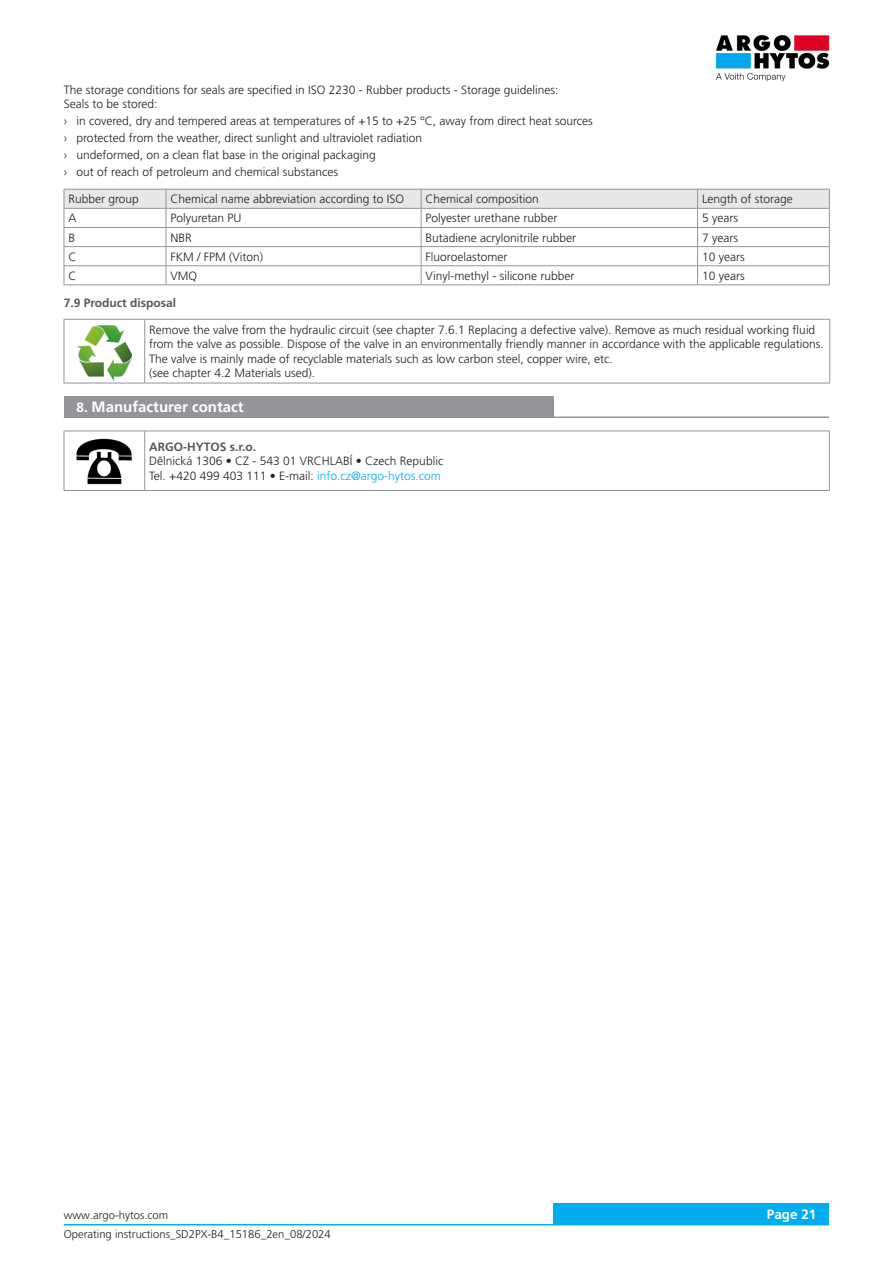
<style>
.page{position:relative;width:893px;height:1263px;background:#fff}
.page>*{position:absolute;margin:0;border:0;box-sizing:border-box;transform-origin:0 0}
._03_Headline_white_2{font:700 15px "Frutiger LT Pro";color:#fff}
.t1{font:700 13.5px "Frutiger LT Pro";color:#fff}
._06_Text__odsaz_1mm{font:300 12px/14.4px "Frutiger LT Pro";color:#231f20}
._06_Text{font:300 12px "Frutiger LT Pro";color:#231f20}
.Tabulka_1sloupec{font:300 12px "Frutiger LT Pro";color:#231f20}
._05_Subline_Copytext{font:700 12px "Frutiger LT Pro";color:#57585a}
._06_Text__odsaz_1mm-2{font:700 12px "Frutiger LT Pro";color:#57585a}
.t2{font:300 11.25px "Frutiger LT Pro";color:#231f20}
.s1{font-size:13.5px}
.s2{color:#00aeef}
</style>
<div class="page">
<div style="left:553px;top:1203px;width:276px;height:22px;background:#00aeef"></div>
<hr style="left:64px;top:1224px;width:765px;height:1px;background:#00aeef">
<svg style="left:64px;top:189px;width:766px;height:96px"></svg>
<hr style="left:64px;top:285px;width:102px;height:1px;background:#939598">
<hr style="left:166px;top:285px;width:255px;height:1px;background:#939598">
<hr style="left:421px;top:285px;width:277px;height:1px;background:#939598">
<hr style="left:698px;top:285px;width:132px;height:1px;background:#939598">
<hr style="left:64px;top:319px;width:81px;height:1px;background:#939598">
<hr style="left:64px;top:319px;width:1px;height:64px;background:#939598">
<hr style="left:145px;top:319px;width:685px;height:1px;background:#939598">
<hr style="left:144px;top:319px;width:1px;height:64px;background:#939598">
<hr style="left:829px;top:319px;width:1px;height:64px;background:#939598">
<hr style="left:64px;top:383px;width:81px;height:1px;background:#939598">
<hr style="left:145px;top:383px;width:685px;height:1px;background:#939598">
<img style="left:77px;top:325px;width:55px;height:55px">
<div style="left:64px;top:396px;width:489px;height:21px;background:#939598"></div>
<hr style="left:64px;top:416px;width:765px;height:2px;background:#939598">
<hr style="left:64px;top:431px;width:81px;height:1px;background:#939598">
<hr style="left:64px;top:431px;width:1px;height:59px;background:#939598">
<hr style="left:145px;top:431px;width:685px;height:1px;background:#939598">
<hr style="left:144px;top:431px;width:1px;height:59px;background:#939598">
<hr style="left:829px;top:431px;width:1px;height:59px;background:#939598">
<hr style="left:64px;top:490px;width:81px;height:1px;background:#939598">
<hr style="left:145px;top:490px;width:685px;height:1px;background:#939598">
<img style="left:77px;top:438px;width:55px;height:47px">
<img style="left:716px;top:35px;width:113px;height:46px">
<p class="_06_Text" style="left:64px;top:83px;width:496px">The storage conditions for seals are specified in ISO 2230 - Rubber products - Storage guidelines:</p>
<p class="_06_Text" style="left:64px;top:97px;width:95px">Seals to be stored:</p>
<p class="_06_Text__odsaz_1mm" style="left:64px;top:114px;width:531px">› in covered, dry and tempered areas at temperatures of +15 to +25 °C, away from direct heat sources</p>
<p class="_06_Text__odsaz_1mm" style="left:64px;top:131px;width:360px">› protected from the weather, direct sunlight and ultraviolet radiation</p>
<p class="_06_Text__odsaz_1mm" style="left:64px;top:148px;width:314px">› undeformed, on a clean flat base in the original packaging</p>
<p class="_06_Text__odsaz_1mm" style="left:64px;top:165px;width:276px">› out of reach of petroleum and chemical substances</p>
<p class="Tabulka_1sloupec" style="left:68px;top:192px;width:72px">Rubber group</p>
<p class="Tabulka_1sloupec" style="left:170px;top:192px;width:235px">Chemical name abbreviation according to ISO</p>
<p class="_06_Text__odsaz_1mm" style="left:426px;top:192px;width:115px">Chemical composition</p>
<p class="_06_Text__odsaz_1mm" style="left:702px;top:192px;width:92px">Length of storage</p>
<p class="Tabulka_1sloupec" style="left:68px;top:211px;width:10px">A</p>
<p class="Tabulka_1sloupec" style="left:170px;top:211px;width:73px">Polyuretan PU</p>
<p class="_06_Text__odsaz_1mm" style="left:426px;top:211px;width:133px">Polyester urethane rubber</p>
<p class="_06_Text__odsaz_1mm" style="left:702px;top:211px;width:37px">5 years</p>
<p class="Tabulka_1sloupec" style="left:68px;top:230px;width:8px">B</p>
<p class="Tabulka_1sloupec" style="left:170px;top:230px;width:23px">NBR</p>
<p class="_06_Text__odsaz_1mm" style="left:426px;top:230px;width:152px">Butadiene acrylonitrile rubber</p>
<p class="_06_Text__odsaz_1mm" style="left:702px;top:230px;width:37px">7 years</p>
<p class="Tabulka_1sloupec" style="left:68px;top:250px;width:10px">C</p>
<p class="Tabulka_1sloupec" style="left:170px;top:250px;width:94px">FKM / FPM (Viton)</p>
<p class="_06_Text__odsaz_1mm" style="left:426px;top:249px;width:83px">Fluoroelastomer</p>
<p class="_06_Text__odsaz_1mm" style="left:702px;top:249px;width:44px">10 years</p>
<p class="Tabulka_1sloupec" style="left:68px;top:269px;width:10px">C</p>
<p class="Tabulka_1sloupec" style="left:170px;top:269px;width:28px">VMQ</p>
<p class="_06_Text__odsaz_1mm" style="left:426px;top:269px;width:150px">Vinyl-methyl - silicone rubber</p>
<p class="_06_Text__odsaz_1mm" style="left:702px;top:269px;width:44px">10 years</p>
<p class="_05_Subline_Copytext" style="left:64px;top:295px;width:114px">7.9 Product disposal</p>
<p class="_06_Text__odsaz_1mm" style="left:149px;top:323px;width:676px">Remove the valve from the hydraulic circuit (see chapter 7.6.1 Replacing a defective valve). Remove as much residual working fluid from the valve as possible. Dispose of the valve in an environmentally friendly manner in accordance with the applicable regulations.<br>The valve is mainly made of recyclable materials such as low carbon steel, copper wire, etc.</p>
<p class="_06_Text__odsaz_1mm" style="left:149px;top:366px;width:168px">(see chapter 4.2 Materials used).</p>
<p class="_03_Headline_white_2" style="left:77px;top:398px;width:169px"><span class="s1">8.</span> Manufacturer contact</p>
<p class="_06_Text__odsaz_1mm-2" style="left:149px;top:440px;width:108px">ARGO-HYTOS s.r.o.</p>
<p class="_06_Text__odsaz_1mm" style="left:149px;top:454px;width:296px">Dělnická 1306 • CZ - 543 01 VRCHLABÍ • Czech Republic</p>
<p class="_06_Text__odsaz_1mm" style="left:149px;top:468px;width:293px">Tel. +420 499 403 111 • E-mail: <span class="s2">info.cz@argo-hytos.com</span></p>
<p class="t2" style="left:64px;top:1209px;width:106px">www.argo-hytos.com</p>
<p class="t1" style="left:767px;top:1206px;width:51px">Page 21</p>
<p class="t2" style="left:64px;top:1227px;width:268px">Operating instructions_SD2PX-B4_15186_2en_08/2024</p>
</div>
